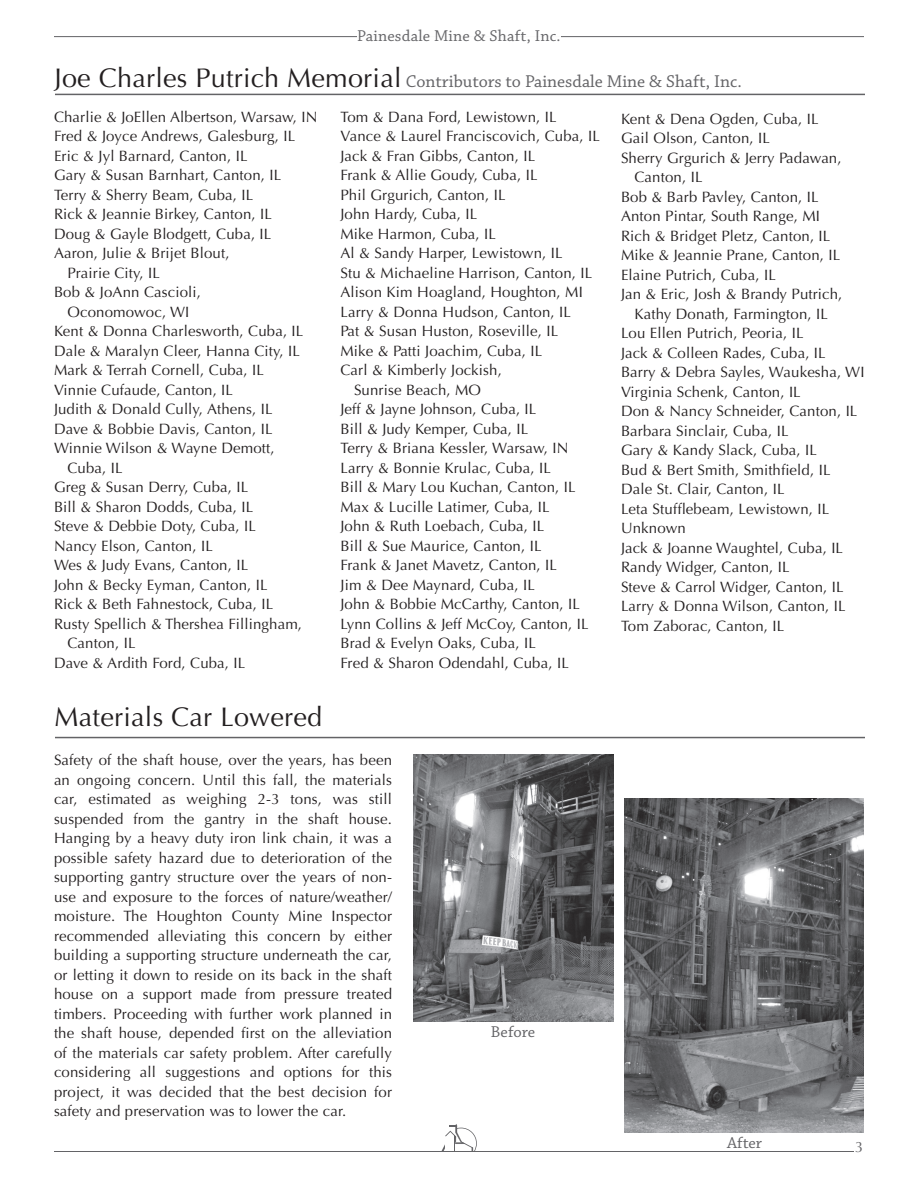
<style>
.page{position:relative;width:918px;height:1188px;background:#fff}
.page>*{position:absolute;margin:0;border:0;box-sizing:border-box;transform-origin:0 0}
.Headding_front{font:27px "Optima";letter-spacing:.01em;color:#231f20}
.Headding_front-2{font:18px "Chaparral Pro";color:#636366}
.t1{font:16.5px "Chaparral Pro";letter-spacing:.01em;color:#636366}
.t2{font:15px/19.5px "Optima";letter-spacing:.01em;color:#231f20}
.t3{font:15px "Optima";color:#636366}
.s1{font-family:"Optima";font-size:27px;color:#231f20}
</style>
<div class="page">
<svg style="left:441px;top:1124px;width:36px;height:27px"></svg>
<hr style="left:54px;top:36px;width:810px;height:1px;background:#636366">
<div style="left:357px;top:29px;width:204px;height:12px;background:#fff"></div>
<hr style="left:55px;top:94px;width:810px;height:1px;background:#636366">
<hr style="left:55px;top:737px;width:810px;height:1px;background:#636366">
<hr style="left:54px;top:1151px;width:799px;height:1px;background:#636366">
<img style="left:414px;top:755px;width:199px;height:267px">
<img style="left:624px;top:799px;width:240px;height:333px">
<p class="t1" style="left:357px;top:26px;width:205px">Painesdale Mine &amp; Shaft, Inc.</p>
<p class="Headding_front-2" style="left:55px;top:71px;width:689px"><span class="s1">Joe Charles Putrich Memorial</span> Contributors to Painesdale Mine &amp; Shaft, Inc.</p>
<p class="t2" style="left:54px;top:107px;width:265px">Charlie &amp; JoEllen Albertson, Warsaw, IN</p>
<p class="t2" style="left:54px;top:127px;width:243px">Fred &amp; Joyce Andrews, Galesburg, IL</p>
<p class="t2" style="left:54px;top:146px;width:195px">Eric &amp; Jyl Barnard, Canton, IL</p>
<p class="t2" style="left:54px;top:166px;width:229px">Gary &amp; Susan Barnhart, Canton, IL</p>
<p class="t2" style="left:54px;top:185px;width:201px">Terry &amp; Sherry Beam, Cuba, IL</p>
<p class="t2" style="left:54px;top:205px;width:220px">Rick &amp; Jeannie Birkey, Canton, IL</p>
<p class="t2" style="left:54px;top:224px;width:219px">Doug &amp; Gayle Blodgett, Cuba, IL</p>
<p class="t2" style="left:68px;top:244px;width:164px;text-indent:-14px">Aaron, Julie &amp; Brijet Blout,<br>Prairie City, IL</p>
<p class="t2" style="left:54px;top:283px;width:149px;text-align:center">Bob &amp; JoAnn Cascioli,<br>Oconomowoc, WI</p>
<p class="t2" style="left:54px;top:322px;width:251px">Kent &amp; Donna Charlesworth, Cuba, IL</p>
<p class="t2" style="left:54px;top:341px;width:247px">Dale &amp; Maralyn Cleer, Hanna City, IL</p>
<p class="t2" style="left:54px;top:361px;width:212px">Mark &amp; Terrah Cornell, Cuba, IL</p>
<p class="t2" style="left:54px;top:380px;width:181px">Vinnie Cufaude, Canton, IL</p>
<p class="t2" style="left:54px;top:400px;width:220px">Judith &amp; Donald Cully, Athens, IL</p>
<p class="t2" style="left:54px;top:419px;width:220px">Dave &amp; Bobbie Davis, Canton, IL</p>
<p class="t2" style="left:68px;top:439px;width:209px;text-indent:-14px">Winnie Wilson &amp; Wayne Demott,<br>Cuba, IL</p>
<p class="t2" style="left:54px;top:478px;width:196px">Greg &amp; Susan Derry, Cuba, IL</p>
<p class="t2" style="left:54px;top:497px;width:201px">Bill &amp; Sharon Dodds, Cuba, IL</p>
<p class="t2" style="left:54px;top:517px;width:203px">Steve &amp; Debbie Doty, Cuba, IL</p>
<p class="t2" style="left:54px;top:536px;width:160px">Nancy Elson, Canton, IL</p>
<p class="t2" style="left:54px;top:556px;width:196px">Wes &amp; Judy Evans, Canton, IL</p>
<p class="t2" style="left:54px;top:575px;width:215px">John &amp; Becky Eyman, Canton, IL</p>
<p class="t2" style="left:54px;top:595px;width:221px">Rick &amp; Beth Fahnestock, Cuba, IL</p>
<p class="t2" style="left:68px;top:614px;width:236px;text-indent:-14px">Rusty Spellich &amp; Thershea Fillingham,<br>Canton, IL</p>
<p class="t2" style="left:54px;top:653px;width:193px">Dave &amp; Ardith Ford, Cuba, IL</p>
<p class="Headding_front" style="left:55px;top:701px;width:269px">Materials Car Lowered</p>
<p class="t2" style="left:340px;top:107px;width:218px">Tom &amp; Dana Ford, Lewistown, IL</p>
<p class="t2" style="left:340px;top:127px;width:261px">Vance &amp; Laurel Franciscovich, Cuba, IL</p>
<p class="t2" style="left:340px;top:146px;width:196px">Jack &amp; Fran Gibbs, Canton, IL</p>
<p class="t2" style="left:340px;top:166px;width:199px">Frank &amp; Allie Goudy, Cuba, IL</p>
<p class="t2" style="left:340px;top:185px;width:167px">Phil Grgurich, Canton, IL</p>
<p class="t2" style="left:340px;top:205px;width:138px">John Hardy, Cuba, IL</p>
<p class="t2" style="left:340px;top:224px;width:157px">Mike Harmon, Cuba, IL</p>
<p class="t2" style="left:340px;top:244px;width:224px">Al &amp; Sandy Harper, Lewistown, IL</p>
<p class="t2" style="left:340px;top:263px;width:253px">Stu &amp; Michaeline Harrison, Canton, IL</p>
<p class="t2" style="left:340px;top:283px;width:244px">Alison Kim Hoagland, Houghton, MI</p>
<p class="t2" style="left:340px;top:302px;width:232px">Larry &amp; Donna Hudson, Canton, IL</p>
<p class="t2" style="left:340px;top:322px;width:219px">Pat &amp; Susan Huston, Roseville, IL</p>
<p class="t2" style="left:340px;top:341px;width:203px">Mike &amp; Patti Joachim, Cuba, IL</p>
<p class="t2" style="left:340px;top:361px;width:163px;text-align:center">Carl &amp; Kimberly Jockish,<br>Sunrise Beach, MO</p>
<p class="t2" style="left:340px;top:400px;width:197px">Jeff &amp; Jayne Johnson, Cuba, IL</p>
<p class="t2" style="left:340px;top:419px;width:189px">Bill &amp; Judy Kemper, Cuba, IL</p>
<p class="t2" style="left:340px;top:439px;width:229px">Terry &amp; Briana Kessler, Warsaw, IN</p>
<p class="t2" style="left:340px;top:458px;width:212px">Larry &amp; Bonnie Krulac, Cuba, IL</p>
<p class="t2" style="left:340px;top:478px;width:237px">Bill &amp; Mary Lou Kuchan, Canton, IL</p>
<p class="t2" style="left:340px;top:497px;width:211px">Max &amp; Lucille Latimer, Cuba, IL</p>
<p class="t2" style="left:340px;top:517px;width:205px">John &amp; Ruth Loebach, Cuba, IL</p>
<p class="t2" style="left:340px;top:536px;width:203px">Bill &amp; Sue Maurice, Canton, IL</p>
<p class="t2" style="left:340px;top:556px;width:218px">Frank &amp; Janet Mavetz, Canton, IL</p>
<p class="t2" style="left:340px;top:575px;width:196px">Jim &amp; Dee Maynard, Cuba, IL</p>
<p class="t2" style="left:340px;top:595px;width:241px">John &amp; Bobbie McCarthy, Canton, IL</p>
<p class="t2" style="left:340px;top:614px;width:250px">Lynn Collins &amp; Jeff McCoy, Canton, IL</p>
<p class="t2" style="left:340px;top:634px;width:197px">Brad &amp; Evelyn Oaks, Cuba, IL</p>
<p class="t2" style="left:340px;top:653px;width:230px">Fred &amp; Sharon Odendahl, Cuba, IL</p>
<p class="t2" style="left:54px;top:751px;width:340px;text-align:justify">Safety of the shaft house, over the years, has been an ongoing concern. Until this fall, the materials car, estimated as weighing 2-3 tons, was still suspended from the gantry in the shaft house.<br>Hanging by a heavy duty iron link chain, it was a possible safety hazard due to deterioration of the supporting gantry structure over the years of non&shy;use and exposure to the forces of nature/weather/ moisture. The Houghton County Mine Inspector recommended alleviating this concern by either building a supporting structure underneath the car, or letting it down to reside on its back in the shaft house on a support made from pressure treated timbers. Proceeding with further work planned in the shaft house, depended first on the alleviation of the materials car safety problem. After carefully considering all suggestions and options for this project, it was decided that the best decision for safety and preservation was to lower the car.</p>
<p class="t1" style="left:491px;top:1023px;width:46px">Before</p>
<p class="t2" style="left:621px;top:109px;width:199px">Kent &amp; Dena Ogden, Cuba, IL</p>
<p class="t2" style="left:621px;top:129px;width:151px">Gail Olson, Canton, IL</p>
<p class="t2" style="left:634px;top:148px;width:209px;text-indent:-14px">Sherry Grgurich &amp; Jerry Padawan,<br>Canton, IL</p>
<p class="t2" style="left:621px;top:187px;width:199px">Bob &amp; Barb Pavley, Canton, IL</p>
<p class="t2" style="left:621px;top:207px;width:201px">Anton Pintar, South Range, MI</p>
<p class="t2" style="left:621px;top:226px;width:211px">Rich &amp; Bridget Pletz, Canton, IL</p>
<p class="t2" style="left:621px;top:246px;width:221px">Mike &amp; Jeannie Prane, Canton, IL</p>
<p class="t2" style="left:621px;top:265px;width:156px">Elaine Putrich, Cuba, IL</p>
<p class="t2" style="left:621px;top:285px;width:223px;text-align:center">Jan &amp; Eric, Josh &amp; Brandy Putrich,<br>Kathy Donath, Farmington, IL</p>
<p class="t2" style="left:621px;top:324px;width:184px">Lou Ellen Putrich, Peoria, IL</p>
<p class="t2" style="left:621px;top:343px;width:206px">Jack &amp; Colleen Rades, Cuba, IL</p>
<p class="t2" style="left:621px;top:363px;width:245px">Barry &amp; Debra Sayles, Waukesha, WI</p>
<p class="t2" style="left:621px;top:382px;width:181px">Virginia Schenk, Canton, IL</p>
<p class="t2" style="left:621px;top:402px;width:238px">Don &amp; Nancy Schneider, Canton, IL</p>
<p class="t2" style="left:621px;top:421px;width:169px">Barbara Sinclair, Cuba, IL</p>
<p class="t2" style="left:621px;top:441px;width:197px">Gary &amp; Kandy Slack, Cuba, IL</p>
<p class="t2" style="left:621px;top:460px;width:211px">Bud &amp; Bert Smith, Smithfield, IL</p>
<p class="t2" style="left:621px;top:480px;width:165px">Dale St. Clair, Canton, IL</p>
<p class="t2" style="left:621px;top:499px;width:210px">Leta Stufflebeam, Lewistown, IL</p>
<p class="t2" style="left:621px;top:519px;width:66px">Unknown</p>
<p class="t2" style="left:621px;top:538px;width:224px">Jack &amp; Joanne Waughtel, Cuba, IL</p>
<p class="t2" style="left:621px;top:558px;width:170px">Randy Widger, Canton, IL</p>
<p class="t2" style="left:621px;top:577px;width:224px">Steve &amp; Carrol Widger, Canton, IL</p>
<p class="t2" style="left:621px;top:597px;width:226px">Larry &amp; Donna Wilson, Canton, IL</p>
<p class="t2" style="left:621px;top:616px;width:165px">Tom Zaborac, Canton, IL</p>
<p class="t1" style="left:727px;top:1133px;width:37px">After</p>
<p class="t3" style="left:855px;top:1138px;width:10px">3</p>
</div>
